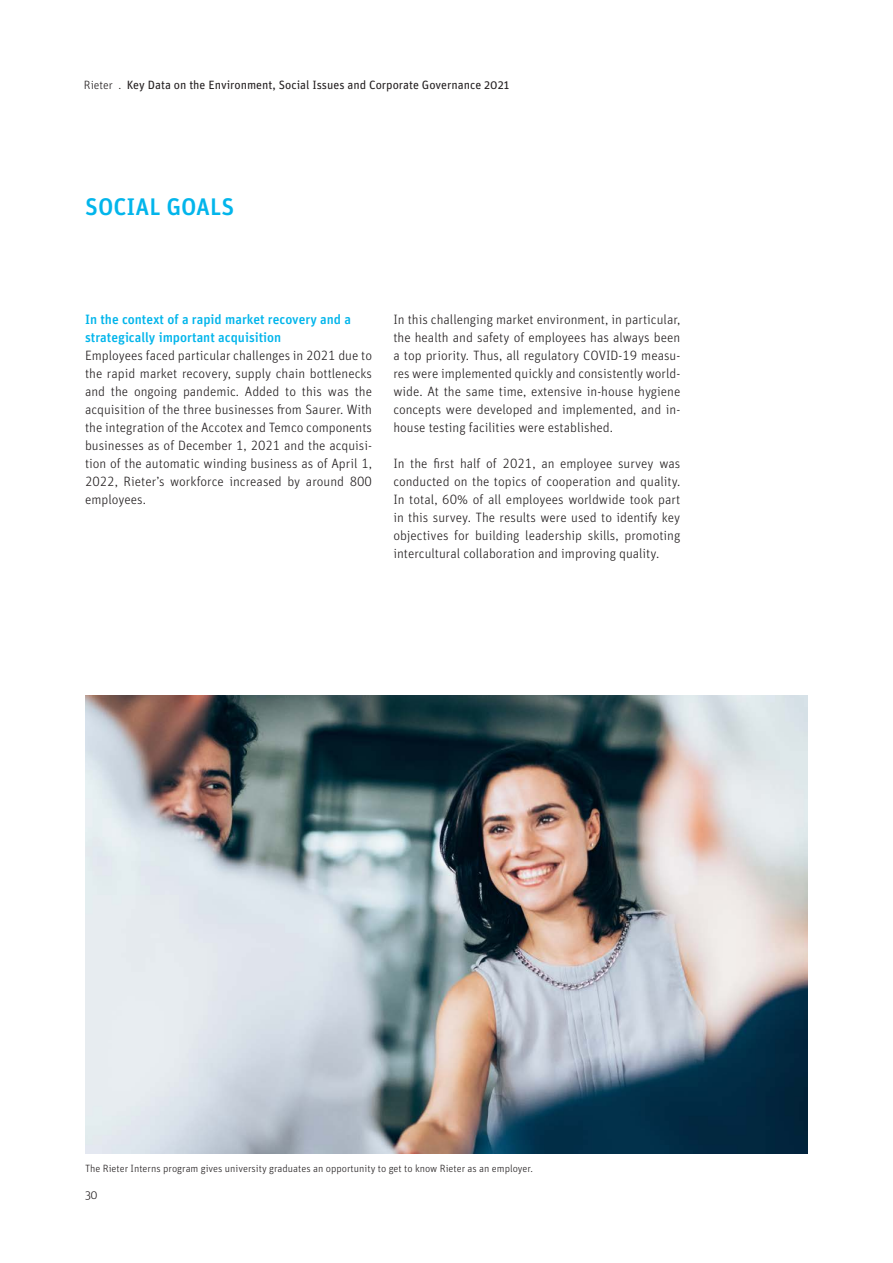
<style>
.page{position:relative;width:893px;height:1263px;background:#fff}
.page>*{position:absolute;margin:0;border:0;box-sizing:border-box;transform-origin:0 0}
._02_Headline_level_0{font:500 24px "Unit Pro";color:#02b5eb}
._03_Body_text{font:300 13.5px/18px "Unit Pro";color:#231f20;text-align:justify}
._02_Headline_level_3{font:500 13.5px/18px "Unit Pro";color:#02b5eb}
.t1{font:12px "Unit Pro";color:#231f20}
.t2{font:300 12px "Unit Pro";color:#231f20}
._04_Caption{font:300 10.5px "Unit Pro";color:#231f20}
.s1{font-weight:300}
</style>
<div class="page">
<img style="left:85px;top:695px;width:723px;height:458px">
<p class="t1" style="left:84px;top:76px;width:427px"><span class="s1">Rieter .</span> Key Data on the Environment, Social Issues and Corporate Governance 2021</p>
<p class="_02_Headline_level_0" style="left:85px;top:189px;width:151px">SOCIAL GOALS</p>
<p class="_02_Headline_level_3" style="left:85px;top:310px;width:268px">In the context of a rapid market recovery and a strategically important acquisition</p>
<p class="_03_Body_text" style="left:85px;top:346px;width:289px">Employees faced particular challenges in 2021 due to the rapid market recovery, supply chain bottlenecks and the ongoing pandemic. Added to this was the acquisition of the three businesses from Saurer. With the integration of the Accotex and Temco components businesses as of December 1, 2021 and the acquisi&shy;tion of the automatic winding business as of April 1, 2022, Rieter’s workforce increased by around 800 employees.</p>
<p class="_03_Body_text" style="left:393px;top:310px;width:289px">In this challenging market environment, in particular, the health and safety of employees has always been a top priority. Thus, all regulatory COVID-19 measu&shy;res were implemented quickly and consistently world&shy;wide. At the same time, extensive in-house hygiene concepts were developed and implemented, and in&shy;house testing facilities were established.</p>
<p class="_03_Body_text" style="left:393px;top:454px;width:289px">In the first half of 2021, an employee survey was conducted on the topics of cooperation and quality.<br>In total, 60% of all employees worldwide took part in this survey. The results were used to identify key objectives for building leadership skills, promoting intercultural collaboration and improving quality.</p>
<p class="_04_Caption" style="left:85px;top:1162px;width:449px">The Rieter Interns program gives university graduates an opportunity to get to know Rieter as an employer.</p>
<p class="t2" style="left:85px;top:1187px;width:14px">30</p>
</div>
